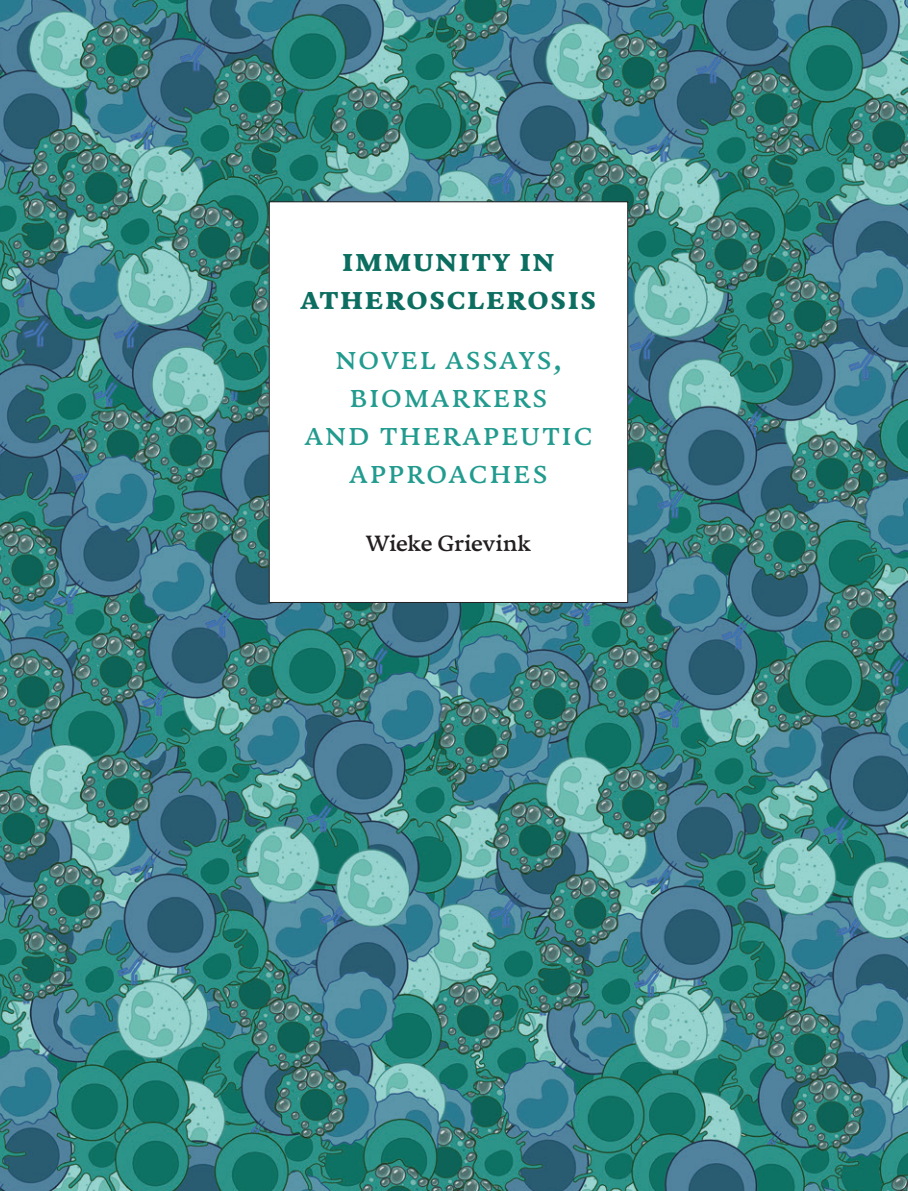
<style>
.page{position:relative;width:908px;height:1191px;background:#fff}
.page>*{position:absolute;margin:0;border:0;box-sizing:border-box;transform-origin:0 0}
.t1{font:32px/38px "Nocturno Std";letter-spacing:.05em;color:#229b8f;text-align:center}
.t2{font:32px/38px "Nocturno Std Bld";letter-spacing:.05em;color:#0b6e60;text-align:center}
.t3{font:22px "Nocturno Std";color:#231f20}
</style>
<div class="page">
<img style="left:0;top:0;width:907px;height:1191px">
<div style="left:269px;top:202px;width:358px;height:400px;background:#fff"></div>
<div style="left:269px;top:201px;width:359px;height:402px;border:1px solid #231f20"></div>
<p class="t2" style="left:300px;top:240px;width:297px">Immunity in atherosclerosis</p>
<p class="t1" style="left:304px;top:339px;width:289px">novel assays, biomarkers<br>and therapeutic approaches</p>
<p class="t3" style="left:366px;top:529px;width:166px">Wieke Grievink</p>
</div>
